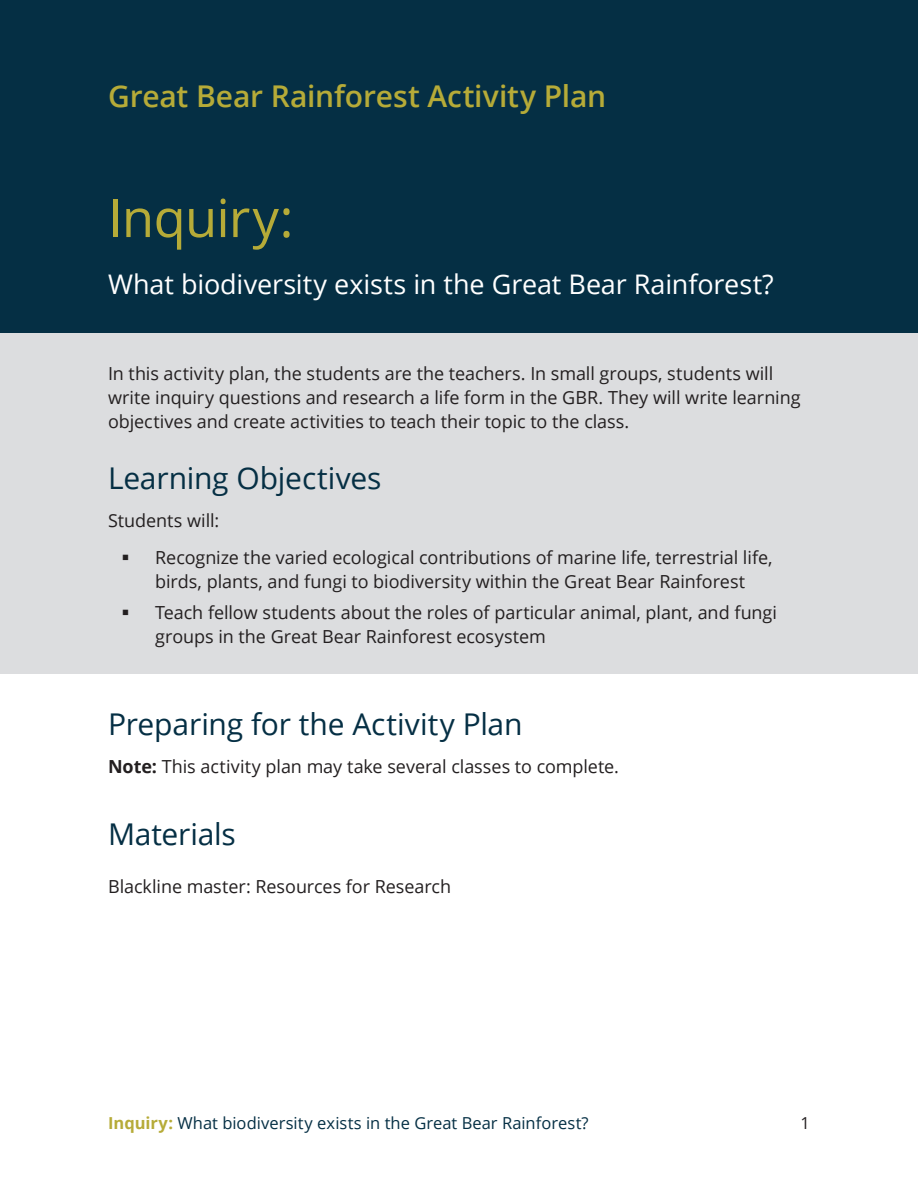
<style>
.page{position:relative;width:918px;height:1188px;background:#fff}
.page>*{position:absolute;margin:0;border:0;box-sizing:border-box;transform-origin:0 0}
.t1{font:52.5px "Open Sans";letter-spacing:-.015em;color:#b6ab38}
.t2{font:30px "Open Sans";letter-spacing:-.005em;color:#052f44}
.t3{font:600 30px "Open Sans";letter-spacing:-.005em;color:#b6ab38}
.t4{font:27px "Open Sans";letter-spacing:-.005em;color:#fff}
.t5{font:18px/24px "Open Sans";letter-spacing:-.005em;color:#231f20}
.t6{font:16.5px "Open Sans";color:#052f44}
.t7{font:16.5px "Open Sans";color:#231f20}
.s1{font-weight:700}
.s2{font-weight:700;color:#b6ab38}
</style>
<div class="page">
<div style="left:0;top:240px;width:918px;height:434px;background:#dcdddf"></div>
<div style="left:0;top:0;width:918px;height:333px;background:#052f44"></div>
<h2 class="t3" style="left:108px;top:76px;width:500px">Great Bear Rainforest Activity Plan</h2>
<h1 class="t1" style="left:108px;top:182px;width:187px">Inquiry:</h1>
<h3 class="t4" style="left:108px;top:266px;width:667px">What biodiversity exists in the Great Bear Rainforest?</h3>
<p class="t5" style="left:108px;top:361px;width:694px">In this activity plan, the students are the teachers. In small groups, students will write inquiry questions and research a life form in the GBR. They will write learning objectives and create activities to teach their topic to the class.</p>
<h2 class="t2" style="left:108px;top:458px;width:275px">Learning Objectives</h2>
<p class="t5" style="left:108px;top:508px;width:113px">Students will:</p>
<p class="t5" style="left:122px;top:545px;width:652px;text-align:center">▪ Recognize the varied ecological contributions of marine life, terrestrial life, birds, plants, and fungi to biodiversity within the Great Bear Rainforest</p>
<p class="t5" style="left:155px;top:600px;width:623px;text-indent:-34px">▪ Teach fellow students about the roles of particular animal, plant, and fungi groups in the Great Bear Rainforest ecosystem</p>
<h2 class="t2" style="left:108px;top:704px;width:416px">Preparing for the Activity Plan</h2>
<p class="t5" style="left:108px;top:754px;width:512px"><span class="s1">Note:</span> This activity plan may take several classes to complete.</p>
<h2 class="t2" style="left:108px;top:813px;width:129px">Materials</h2>
<p class="t5" style="left:108px;top:874px;width:345px">Blackline master: Resources for Research</p>
<p class="t6" style="left:108px;top:1112px;width:482px"><span class="s2">Inquiry:</span> What biodiversity exists in the Great Bear Rainforest?</p>
<p class="t7" style="left:801px;top:1112px;width:11px">1</p>
</div>
